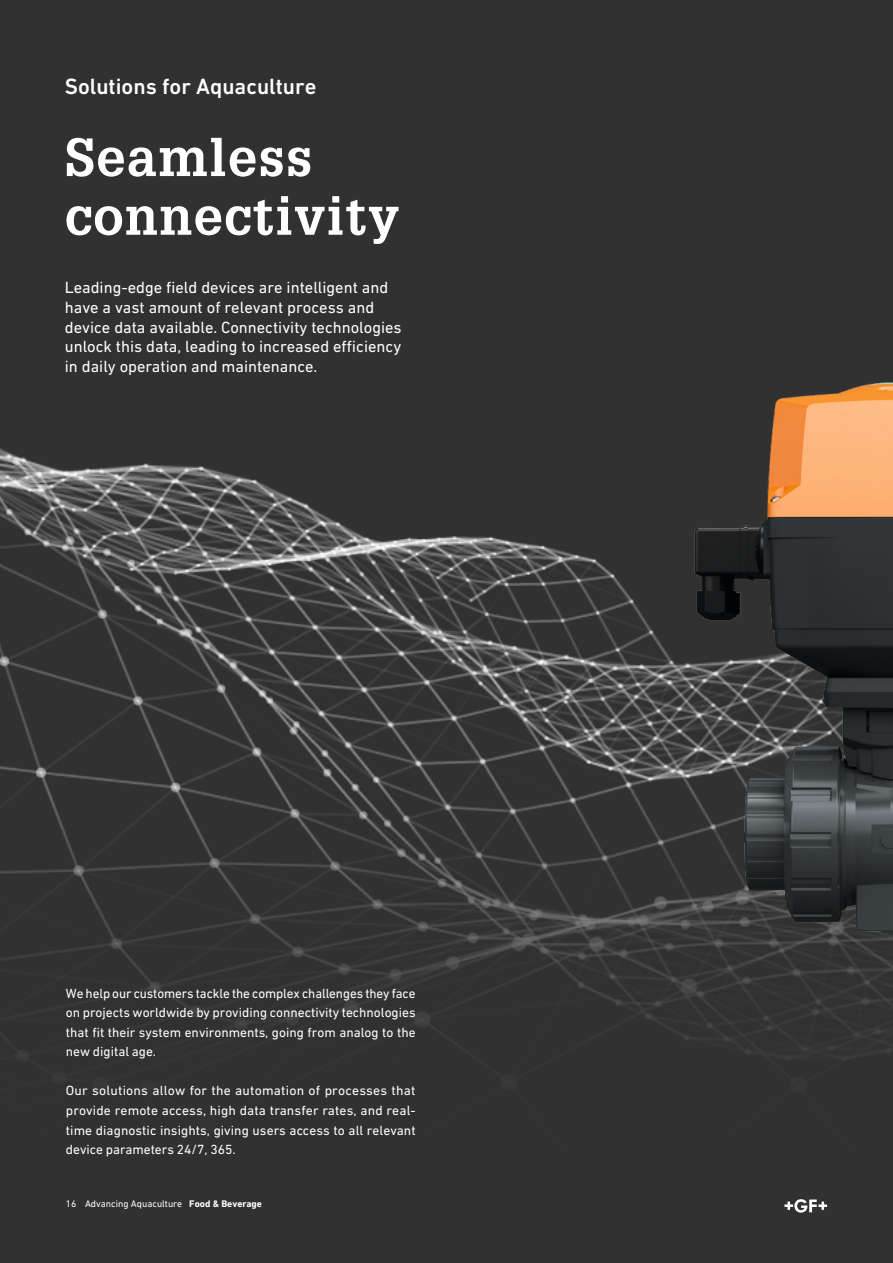
<style>
.page{position:relative;width:893px;height:1263px;background:#313131}
.page>*{position:absolute;margin:0;border:0;box-sizing:border-box;transform-origin:0 0}
.t1{font:700 52.5px/58.7px "Glypha LT Pro";letter-spacing:.025em;color:#fff}
.t2{font:500 22.5px "DIN Next W1 G";color:#fff}
.t3{font:16.5px/19.5px "DIN Next W1 G";color:#fff}
.t4{font:13.5px/19.5px "DIN Next W1 G";color:#fff;text-align:justify}
.t5{font:9.75px "DIN Next W1 G";color:#fff}
.s1{font-weight:700}
</style>
<div class="page">
<img style="left:0;top:448px;width:665px;height:342px">
<img style="left:665px;top:382px;width:228px;height:571px">
<svg style="left:784px;top:1199px;width:43px;height:13px"></svg>
<h2 class="t2" style="left:65px;top:73px;width:253px">Solutions for Aquaculture</h2>
<h1 class="t1" style="left:65px;top:127px;width:336px">Seamless connectivity</h1>
<p class="t3" style="left:65px;top:278px;width:338px">Leading-edge field devices are intelligent and have a vast amount of relevant process and device data available. Connectivity technologies unlock this data, leading to increased efficiency in daily operation and maintenance.</p>
<p class="t4" style="left:66px;top:983px;width:351px">We help our customers tackle the complex challenges they face on projects worldwide by providing connectivity technologies that fit their system environments, going from analog to the new digital age.</p>
<p class="t4" style="left:66px;top:1081px;width:351px">Our solutions allow for the automation of processes that provide remote access, high data transfer rates, and real&shy;time diagnostic insights, giving users access to all relevant device parameters 24/7, 365.</p>
<p class="t5" style="left:66px;top:1197px;width:198px">16 Advancing Aquaculture <span class="s1">Food &amp; Beverage</span></p>
</div>
